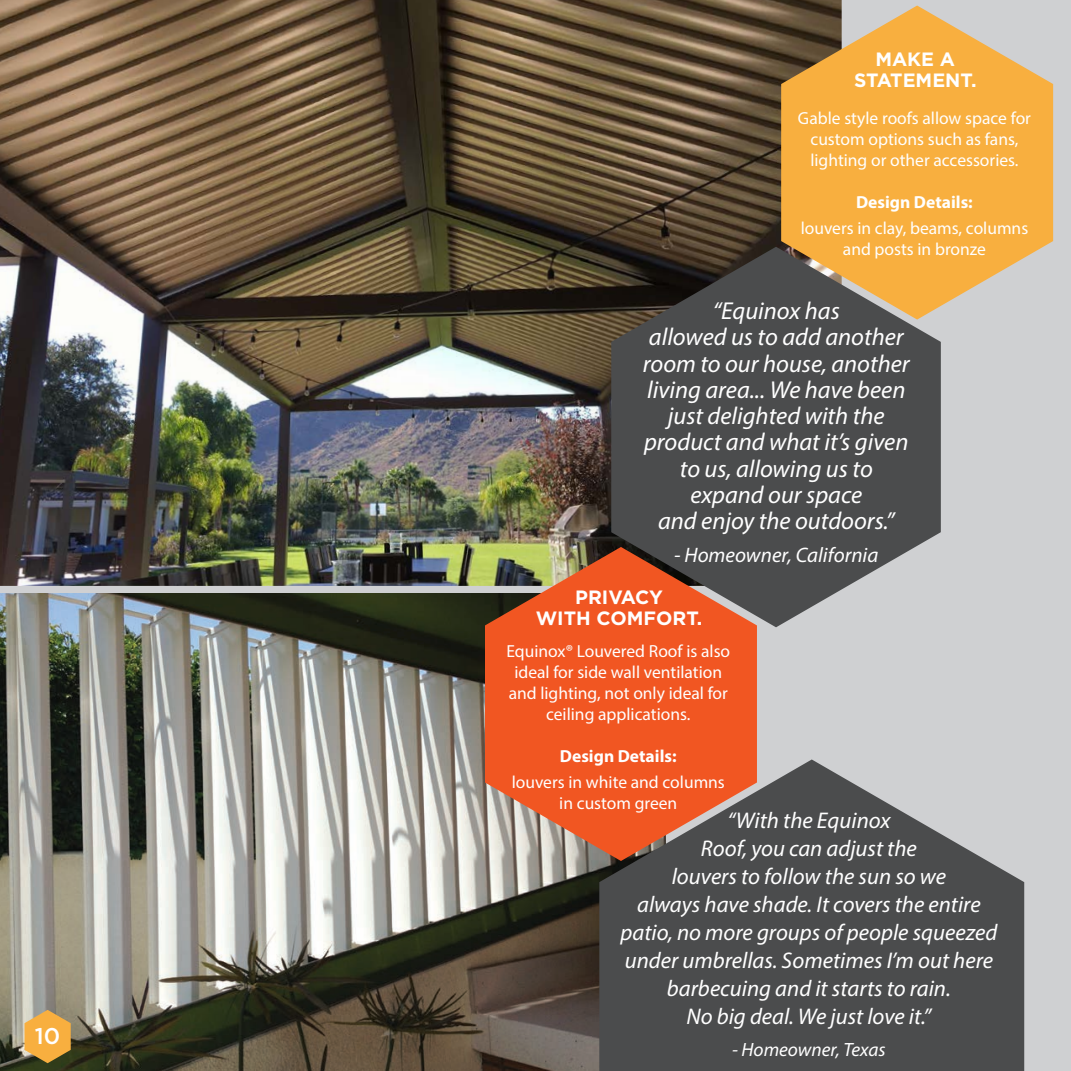
<style>
.page{position:relative;width:1071px;height:1071px;background:#cfd0d2}
.page>*{position:absolute;margin:0;border:0;box-sizing:border-box;transform-origin:0 0}
.t1{font:italic 24.5px/26.2px "Myriad Pro";color:#fff;text-align:center}
.t2{font:italic 22.75px/28px "Myriad Pro";color:#fff;text-align:center}
.t3{font:500 22.75px "Gotham HTF";color:#fff}
.t4{font:italic 21px "Myriad Pro";color:#fff}
.Subhead{font:700 19.25px/21px "Gotham HTF";color:#fff;text-align:center}
.t5{font:italic 19.25px "Myriad Pro";color:#fff}
.t6{font:17.5px/21px "Myriad Pro";color:#fff;text-align:center}
.s1{font-weight:700}
</style>
<div class="page">
<img style="left:0;top:0;width:842px;height:586px">
<img style="left:0;top:593px;width:599px;height:478px">
<svg style="left:611px;top:247px;width:330px;height:380px;background:#535353"></svg>
<svg style="left:599px;top:759px;width:425px;height:312px;background:#5a5b5c"></svg>
<svg style="left:24px;top:1010px;width:47px;height:53px;background:#d6a148"></svg>
<svg style="left:781px;top:6px;width:272px;height:314px;fill:#f8af3f"></svg>
<svg style="left:485px;top:547px;width:272px;height:314px;background:#d35f35"></svg>
<p class="t3" style="left:35px;top:1023px;width:27px">10</p>
<p class="Subhead" style="left:854px;top:48px;width:124px">MAKE A<br>STATEMENT.</p>
<p class="t6" style="left:798px;top:107px;width:235px">Gable style roofs allow space for custom options such as fans, lighting or other accessories.</p>
<p class="t6" style="left:801px;top:189px;width:229px;line-height:26.2px"><span class="s1">Design Details:<br></span>louvers in clay, beams, columns</p>
<p class="t6" style="left:843px;top:239px;width:145px">and posts in bronze</p>
<p class="t1" style="left:643px;top:297px;width:268px">“Equinox has<br>allowed us to add another room to our house, another living area... We have been just delighted with the product and what it’s given to us, allowing us to expand our space<br>and enjoy the outdoors.”</p>
<p class="t4" style="left:674px;top:542px;width:206px">- Homeowner, California</p>
<p class="Subhead" style="left:536px;top:586px;width:168px">PRIVACY<br>WITH COMFORT.</p>
<p class="t6" style="left:506px;top:640px;width:225px">Equinox® Louvered Roof is also ideal for side wall ventilation and lighting, not only ideal for ceiling applications.</p>
<p class="t6" style="left:512px;top:742px;width:215px;line-height:26.2px"><span class="s1">Design Details:<br></span>louvers in white and columns</p>
<p class="t6" style="left:559px;top:792px;width:120px">in custom green</p>
<p class="t2" style="left:621px;top:806px;width:378px">“With the Equinox<br>Roof, you can adjust the<br>louvers to follow the sun so we<br>always have shade. It covers the entire patio, no more groups of people squeezed under umbrellas. Sometimes I’m out here barbecuing and it starts to rain.<br>No big deal. We just love it.”</p>
<p class="t5" style="left:732px;top:1037px;width:155px">- Homeowner, Texas</p>
</div>
